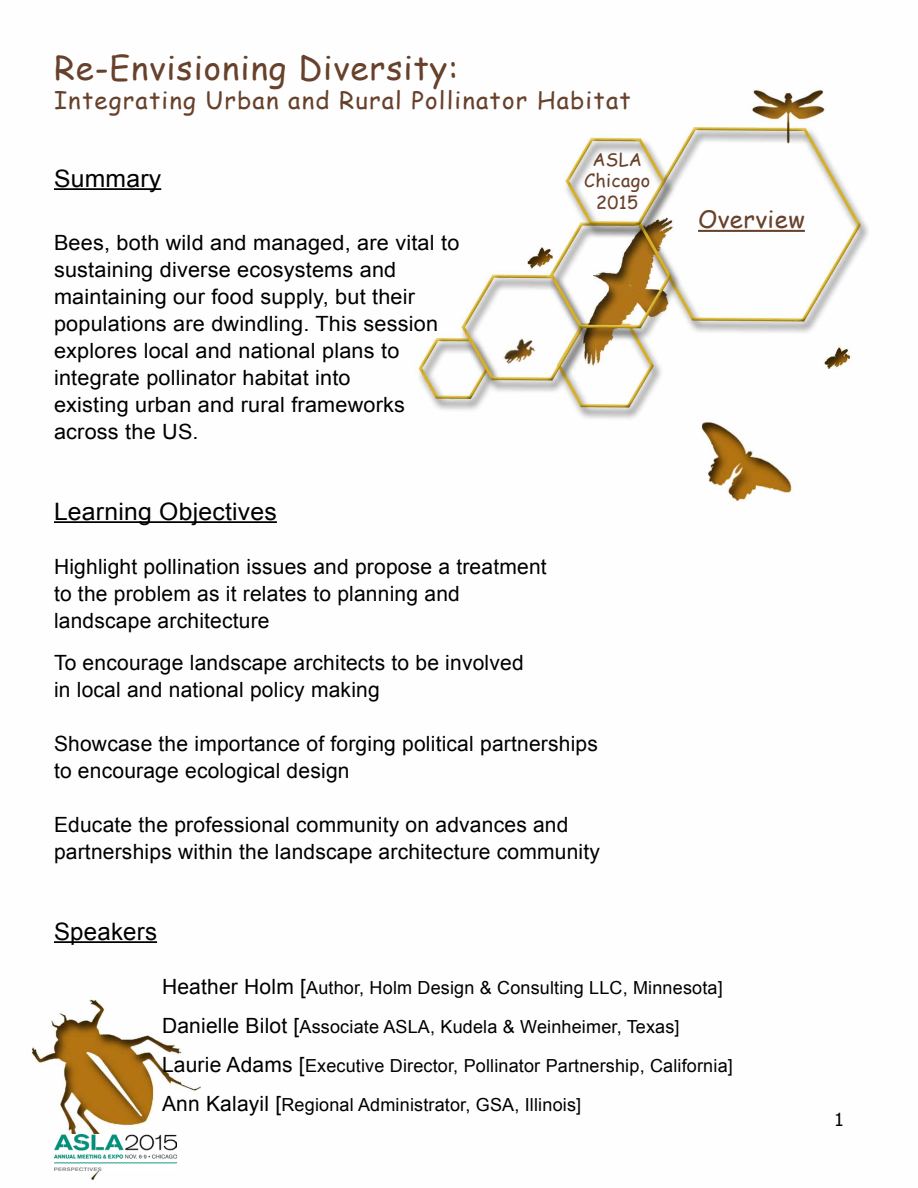
<style>
.page{position:relative;width:918px;height:1188px;background:#fff}
.page>*{position:absolute;margin:0;border:0;box-sizing:border-box;transform-origin:0 0}
.t1{font:33px "Comic Sans MS";letter-spacing:.03em;color:#67412b}
.t2{font:24px "Comic Sans MS";letter-spacing:.05em;color:#67412b}
.t3{font:24px "Arial";letter-spacing:.01em;color:#000}
.t4{font:24px "Comic Sans MS";letter-spacing:.02em;color:#67412b}
.t5{font:21px/27px "Arial";letter-spacing:.01em;color:#000}
.t6{font:18px/39px "Arial";letter-spacing:.01em;color:#000}
.t7{font:18px/21.6px "Comic Sans MS";letter-spacing:.02em;color:#67412b;text-align:center}
.t8{font:18px "Tahoma";color:#000}
.s1{font-size:21px}
</style>
<div class="page">
<img style="left:31px;top:87px;width:838px;height:1094px">
<img style="left:54px;top:1134px;width:122px;height:36px">
<hr style="left:54px;top:188px;width:107px;height:2px;background:#000">
<hr style="left:54px;top:521px;width:223px;height:2px;background:#000">
<hr style="left:54px;top:941px;width:103px;height:2px;background:#000">
<hr style="left:698px;top:230px;width:107px;height:2px;background:#67412b">
<h1 class="t1" style="left:54px;top:44px;width:406px">Re-Envisioning Diversity:</h1>
<p class="t2" style="left:54px;top:83px;width:578px">Integrating Urban and Rural Pollinator Habitat</p>
<p class="t3" style="left:54px;top:162px;width:109px">Summary</p>
<p class="t5" style="left:54px;top:229px;width:407px">Bees, both wild and managed, are vital to sustaining diverse ecosystems and maintaining our food supply, but their populations are dwindling. This session explores local and national plans to integrate pollinator habitat into<br>existing urban and rural frameworks across the US.</p>
<p class="t7" style="left:584px;top:148px;width:67px">ASLA<br>Chicago<br>2015</p>
<p class="t3" style="left:54px;top:495px;width:224px">Learning Objectives</p>
<p class="t5" style="left:54px;top:553px;width:494px">Highlight pollination issues and propose a treatment to the problem as it relates to planning and landscape architecture</p>
<p class="t5" style="left:54px;top:649px;width:471px">To encourage landscape architects to be involved in local and national policy making</p>
<p class="t5" style="left:54px;top:730px;width:545px">Showcase the importance of forging political partnerships to encourage ecological design</p>
<p class="t5" style="left:54px;top:811px;width:548px">Educate the professional community on advances and partnerships within the landscape architecture community</p>
<p class="t3" style="left:54px;top:915px;width:105px">Speakers</p>
<p class="t4" style="left:698px;top:201px;width:108px">Overview</p>
<p class="t6" style="left:162px;top:968px;width:572px"><span class="s1">Heather Holm [</span>Author, Holm Design &amp; Consulting LLC, Minnesota] <span class="s1">Danielle Bilot [</span>Associate ASLA, Kudela &amp; Weinheimer, Texas] <span class="s1">Laurie Adams [</span>Executive Director, Pollinator Partnership, California] <span class="s1">Ann Kalayil [</span>Regional Administrator, GSA, Illinois]</p>
<p class="t8" style="left:834px;top:1108px;width:11px">1</p>
</div>
